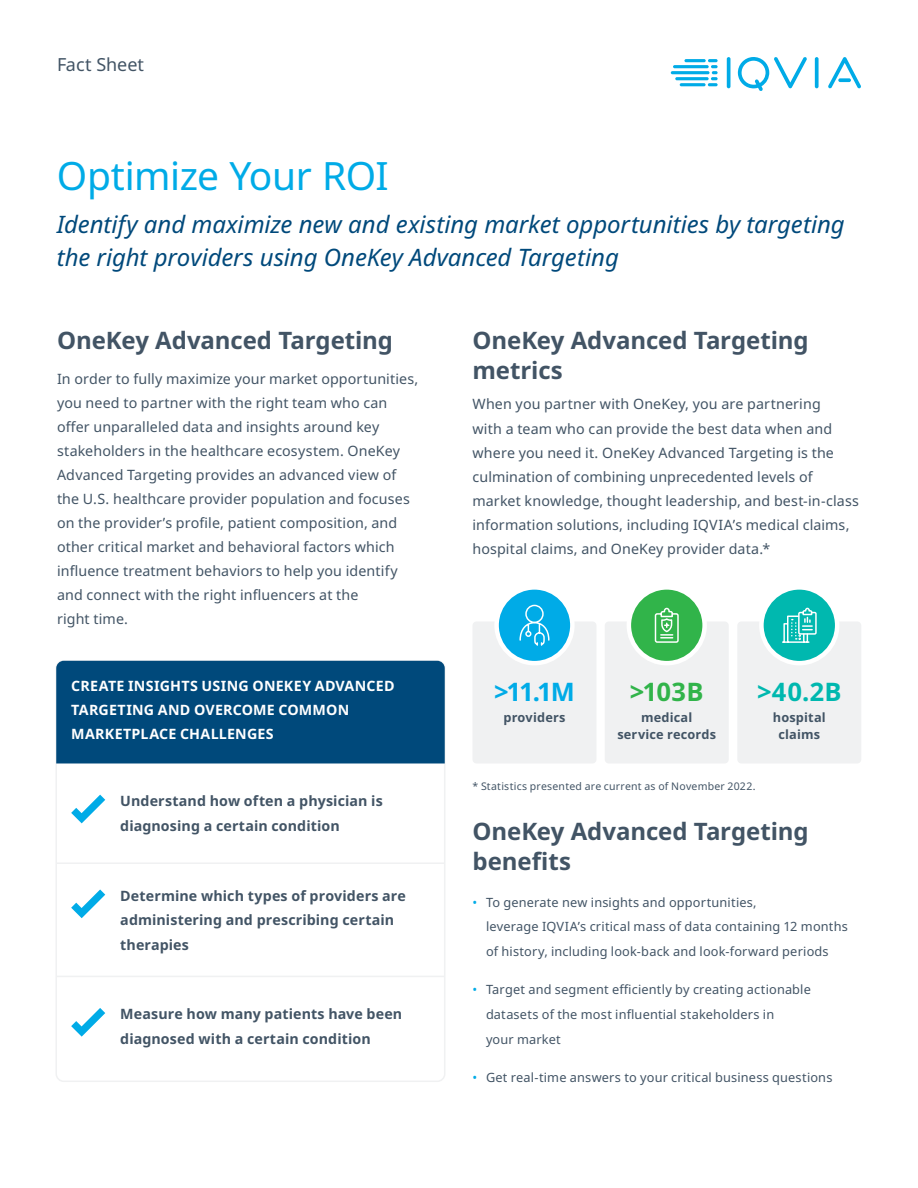
<style>
.page{position:relative;width:918px;height:1188px;background:#fff}
.page>*{position:absolute;margin:0;border:0;box-sizing:border-box;transform-origin:0 0}
.t1{font:39px "Noto Sans";letter-spacing:-.015em;color:#00abe7}
.Subheading{font:700 25.5px "Noto Sans";color:#00abe7}
.Subheading-2{font:700 25.5px "Noto Sans";color:#00b8af}
.Subheading-3{font:700 25.5px "Noto Sans";color:#31b44a}
.Title_subhead{font:italic 24px/33px "Noto Sans";letter-spacing:-.005em;color:#00497b}
.Section_heading{font:700 24px/30px "Noto Sans";letter-spacing:-.005em;color:#425465}
.t2{font:18px "Noto Sans";color:#425465}
.Body_copy_-_Space{font:14.25px/24px "Noto Sans";letter-spacing:.01em;color:#425465}
.Body_copy_-_Space-2{font:700 14.25px/24.8px "Noto Sans";letter-spacing:.01em;color:#425465}
.Body_copy_-_Space-3{font:700 14.25px/24px "Noto Sans";letter-spacing:.015em;color:#fff}
.Bullets{font:12.75px/24.8px "Noto Sans";letter-spacing:.015em;color:#425465}
.Body_copy_-_Space-4{font:700 12.75px/17.2px "Noto Sans";letter-spacing:.015em;color:#425465;text-align:center}
.Source_Notes{font:10.5px "Noto Sans";letter-spacing:.02em;color:#425465}
.s1{color:#00abe7}
</style>
<div class="page">
<div style="left:56px;top:660px;width:389px;height:422px;border:2px solid #f0f1f2;border-radius:8px"></div>
<div style="left:56px;top:661px;width:389px;height:102px;background:#00497b"></div>
<hr style="left:727px;top:57px;width:3px;height:31px;background:#00abe7;border-radius:2px">
<svg style="left:815px;top:57px;width:4px;height:31px"></svg>
<svg style="left:737px;top:57px;width:70px;height:34px"></svg>
<svg style="left:828px;top:57px;width:33px;height:32px"></svg>
<hr style="left:680px;top:83px;width:26px;height:3px;background:#00abe7;border-radius:2px">
<svg style="left:708px;top:59px;width:10px;height:27px"></svg>
<hr style="left:675px;top:77px;width:34px;height:3px;background:#00abe7;border-radius:2px">
<hr style="left:671px;top:71px;width:39px;height:3px;background:#00abe7;border-radius:2px">
<hr style="left:673px;top:65px;width:36px;height:3px;background:#00abe7;border-radius:2px">
<hr style="left:684px;top:59px;width:22px;height:3px;background:#00abe7;border-radius:2px">
<svg style="left:71px;top:795px;width:34px;height:28px"></svg>
<svg style="left:71px;top:889px;width:34px;height:29px"></svg>
<svg style="left:71px;top:1008px;width:34px;height:29px"></svg>
<hr style="left:56px;top:862px;width:389px;height:2px;background:#f0f1f2">
<hr style="left:56px;top:976px;width:389px;height:1px;background:#f0f1f2">
<div style="left:473px;top:621px;width:123px;height:143px;background:#f0f1f2;border-radius:4px"></div>
<div style="left:497px;top:587px;width:75px;height:76px;background:#00abe7;border-radius:50%"></div>
<div style="left:494px;top:585px;width:81px;height:80px;border:4px solid #fff;border-radius:50%"></div>
<svg style="left:519px;top:604px;width:31px;height:42px"></svg>
<div style="left:737px;top:621px;width:124px;height:143px;background:#f0f1f2;border-radius:4px"></div>
<div style="left:761px;top:587px;width:76px;height:76px;background:#00b8af;border-radius:50%"></div>
<div style="left:759px;top:585px;width:80px;height:80px;border:4px solid #fff;border-radius:50%"></div>
<svg style="left:782px;top:607px;width:35px;height:36px"></svg>
<div style="left:605px;top:621px;width:124px;height:143px;background:#f0f1f2;border-radius:4px"></div>
<div style="left:629px;top:587px;width:76px;height:76px;background:#31b44a;border-radius:50%"></div>
<div style="left:627px;top:585px;width:80px;height:80px;border:4px solid #fff;border-radius:50%"></div>
<svg style="left:654px;top:607px;width:25px;height:36px"></svg>
<p class="t2" style="left:57px;top:54px;width:89px">Fact Sheet</p>
<p class="t1" style="left:57px;top:154px;width:334px">Optimize Your ROI</p>
<p class="Title_subhead" style="left:57px;top:208px;width:790px">Identify and maximize new and existing market opportunities by targeting the right providers using OneKey Advanced Targeting</p>
<p class="Section_heading" style="left:57px;top:326px;width:338px">OneKey Advanced Targeting</p>
<p class="Body_copy_-_Space" style="left:57px;top:367px;width:363px">In order to fully maximize your market opportunities, you need to partner with the right team who can offer unparalleled data and insights around key stakeholders in the healthcare ecosystem. OneKey Advanced Targeting provides an advanced view of the U.S. healthcare provider population and focuses on the provider’s profile, patient composition, and other critical market and behavioral factors which influence treatment behaviors to help you identify and connect with the right influencers at the<br>right time.</p>
<p class="Body_copy_-_Space-3" style="left:71px;top:674px;width:325px">CREATE INSIGHTS USING ONEKEY ADVANCED<br>TARGETING AND OVERCOME COMMON<br>MARKETPLACE CHALLENGES</p>
<p class="Body_copy_-_Space-2" style="left:120px;top:789px;width:264px">Understand how often a physician is diagnosing a certain condition</p>
<p class="Body_copy_-_Space-2" style="left:120px;top:883px;width:287px">Determine which types of providers are administering and prescribing certain therapies</p>
<p class="Body_copy_-_Space-2" style="left:120px;top:1002px;width:284px">Measure how many patients have been diagnosed with a certain condition</p>
<p class="Section_heading" style="left:472px;top:326px;width:338px">OneKey Advanced Targeting metrics</p>
<p class="Body_copy_-_Space" style="left:472px;top:393px;width:388px">When you partner with OneKey, you are partnering<br>with a team who can provide the best data when and where you need it. OneKey Advanced Targeting is the culmination of combining unprecedented levels of market knowledge, thought leadership, and best-in-class information solutions, including IQVIA’s medical claims, hospital claims, and OneKey provider data.*</p>
<p class="Subheading" style="left:494px;top:678px;width:82px">&gt;11.1M</p>
<p class="Body_copy_-_Space-4" style="left:503px;top:708px;width:64px">providers</p>
<p class="Subheading-3" style="left:630px;top:678px;width:75px">&gt;103B</p>
<p class="Body_copy_-_Space-4" style="left:617px;top:708px;width:100px">medical service records</p>
<p class="Subheading-2" style="left:757px;top:678px;width:86px">&gt;40.2B</p>
<p class="Body_copy_-_Space-4" style="left:773px;top:708px;width:54px">hospital claims</p>
<p class="Source_Notes" style="left:472px;top:781px;width:285px">* Statistics presented are current as of November 2022.</p>
<p class="Section_heading" style="left:472px;top:817px;width:338px">OneKey Advanced Targeting benefits</p>
<p class="Bullets" style="left:486px;top:890px;width:363px;text-indent:-14px"><span class="s1">•</span> To generate new insights and opportunities,<br>leverage IQVIA’s critical mass of data containing 12 months of history, including look-back and look-forward periods</p>
<p class="Bullets" style="left:486px;top:978px;width:326px;text-indent:-14px"><span class="s1">•</span> Target and segment efficiently by creating actionable datasets of the most influential stakeholders in<br>your market</p>
<p class="Bullets" style="left:472px;top:1065px;width:361px"><span class="s1">•</span> Get real-time answers to your critical business questions</p>
</div>
